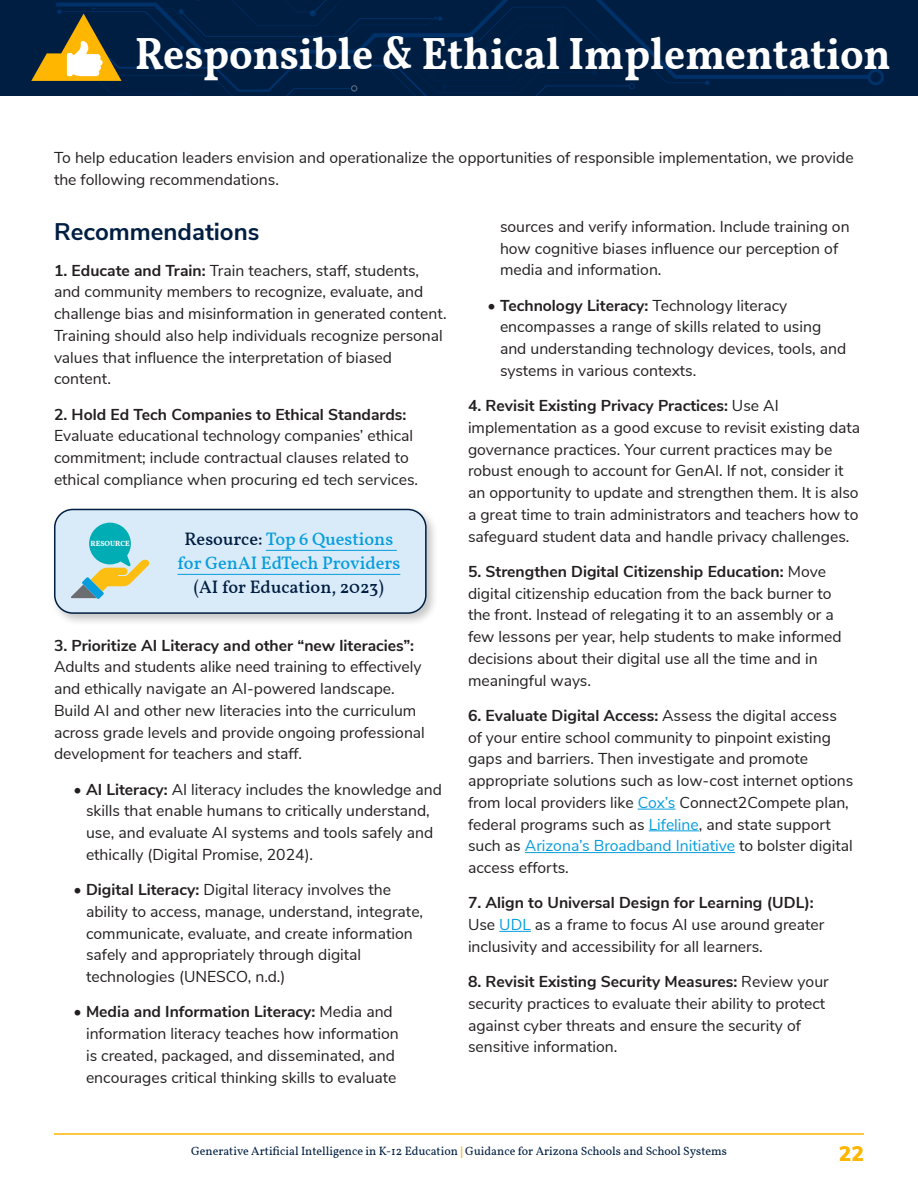
<style>
.page{position:relative;width:918px;height:1188px;background:#fff}
.page>*{position:absolute;margin:0;border:0;box-sizing:border-box;transform-origin:0 0}
.Page_Title{font:700 45px "Vollkorn";color:#fff;scale:.92 1}
.Headline{font:700 24px "Nunito Sans";color:#001e41}
.t1{font:900 21px "Nunito Sans";color:#ffb600}
.SideBox{font:500 18px/24px "Vollkorn";color:#069ddc;text-align:center}
.BodyCopy{font:15.75px/21.8px "Nunito Sans";color:#231f20}
.t2{font:12px "Vollkorn";color:#001e41}
.t3{font:700 7.5px "Vollkorn";color:#fff}
.s1{font-weight:700}
.s2{color:#001e41}
.s3{color:#069ddc}
.s4{font-weight:900;color:#ffb600}
</style>
<div class="page">
<hr style="left:54px;top:1133px;width:810px;height:2px;background:#ffb600">
<hr style="left:638px;top:809px;width:38px;height:1px;background:#069ddc">
<hr style="left:649px;top:830px;width:50px;height:1px;background:#069ddc">
<hr style="left:525px;top:852px;width:210px;height:1px;background:#069ddc">
<hr style="left:499px;top:931px;width:32px;height:1px;background:#069ddc">
<div style="left:51px;top:506px;width:388px;height:120px;background:#231f20;opacity:.25"></div>
<div style="left:55px;top:509px;width:371px;height:104px;background:#d9ebf8;border-radius:18px"></div>
<div style="left:54px;top:509px;width:373px;height:105px;border:2px solid #001e41;border-radius:18px"></div>
<hr style="left:266px;top:550px;width:131px;height:1px;background:#069ddc">
<hr style="left:177px;top:574px;width:223px;height:1px;background:#069ddc">
<div style="left:0;top:0;width:918px;height:95px;background:#001e41"></div>
<svg style="left:31px;top:0;width:853px;height:95px"></svg>
<svg style="left:71px;top:523px;width:78px;height:76px"></svg>
<p class="Page_Title" style="left:135px;top:20px;width:823px">Responsible &amp; Ethical Implementation</p>
<p class="BodyCopy" style="left:54px;top:145px;width:801px">To help education leaders envision and operationalize the opportunities of responsible implementation, we provide the following recommendations.</p>
<p class="Headline" style="left:54px;top:214px;width:207px">Recommendations</p>
<p class="BodyCopy" style="left:54px;top:258px;width:394px"><span class="s1">1. Educate and Train:</span> Train teachers, staff, students, and community members to recognize, evaluate, and challenge bias and misinformation in generated content.<br>Training should also help individuals recognize personal values that influence the interpretation of biased content.</p>
<p class="BodyCopy" style="left:54px;top:402px;width:366px"><span class="s1">2. Hold Ed Tech Companies to Ethical Standards:<br></span>Evaluate educational technology companies’ ethical commitment; include contractual clauses related to ethical compliance when procuring ed tech services.</p>
<p class="t3" style="left:90px;top:538px;width:41px">RESOURCE</p>
<p class="SideBox" style="left:177px;top:525px;width:224px"><span class="s2">Resource:</span> Top 6 Questions for GenAI EdTech Providers <span class="s2">(AI for Education, 2023)</span></p>
<p class="BodyCopy" style="left:54px;top:633px;width:372px"><span class="s1">3. Prioritize AI Literacy and other “new literacies”:<br></span>Adults and students alike need training to effectively and ethically navigate an AI-powered landscape.<br>Build AI and other new literacies into the curriculum across grade levels and provide ongoing professional development for teachers and staff.</p>
<p class="BodyCopy" style="left:86px;top:777px;width:358px;text-indent:-13px"><span class="s1">• AI Literacy:</span> AI literacy includes the knowledge and skills that enable humans to critically understand, use, and evaluate AI systems and tools safely and ethically (Digital Promise, 2024).</p>
<p class="BodyCopy" style="left:86px;top:878px;width:339px;text-indent:-13px"><span class="s1">• Digital Literacy:</span> Digital literacy involves the ability to access, manage, understand, integrate, communicate, evaluate, and create information safely and appropriately through digital technologies (UNESCO, n.d.)</p>
<p class="BodyCopy" style="left:86px;top:1000px;width:314px;text-indent:-13px"><span class="s1">• Media and Information Literacy:</span> Media and information literacy teaches how information is created, packaged, and disseminated, and encourages critical thinking skills to evaluate</p>
<p class="BodyCopy" style="left:500px;top:215px;width:351px">sources and verify information. Include training on how cognitive biases influence our perception of media and information.</p>
<p class="BodyCopy" style="left:500px;top:293px;width:348px;text-indent:-13px"><span class="s1">• Technology Literacy:</span> Technology literacy encompasses a range of skills related to using and understanding technology devices, tools, and systems in various contexts.</p>
<p class="BodyCopy" style="left:468px;top:394px;width:394px"><span class="s1">4. Revisit Existing Privacy Practices:</span> Use AI implementation as a good excuse to revisit existing data governance practices. Your current practices may be robust enough to account for GenAI. If not, consider it an opportunity to update and strengthen them. It is also a great time to train administrators and teachers how to safeguard student data and handle privacy challenges.</p>
<p class="BodyCopy" style="left:468px;top:560px;width:375px"><span class="s1">5. Strengthen Digital Citizenship Education:</span> Move digital citizenship education from the back burner to the front. Instead of relegating it to an assembly or a few lessons per year, help students to make informed decisions about their digital use all the time and in meaningful ways.</p>
<p class="BodyCopy" style="left:468px;top:704px;width:387px"><span class="s1">6. Evaluate Digital Access:</span> Assess the digital access of your entire school community to pinpoint existing gaps and barriers. Then investigate and promote appropriate solutions such as low-cost internet options from local providers like <span class="s3">Cox’s</span> Connect2Compete plan, federal programs such as <span class="s3">Lifeline</span>, and state support such as <span class="s3">Arizona’s Broadband Initiative</span> to bolster digital access efforts.</p>
<p class="BodyCopy" style="left:468px;top:891px;width:358px"><span class="s1">7. Align to Universal Design for Learning (UDL):<br></span>Use <span class="s3">UDL</span> as a frame to focus AI use around greater inclusivity and accessibility for all learners.</p>
<p class="BodyCopy" style="left:468px;top:970px;width:362px"><span class="s1">8. Revisit Existing Security Measures:</span> Review your security practices to evaluate their ability to protect against cyber threats and ensure the security of sensitive information.</p>
<p class="t2" style="left:191px;top:1142px;width:537px">Generative Artificial Intelligence in K-12 Education <span class="s4">|</span> Guidance for Arizona Schools and School Systems</p>
<h3 class="t1" style="left:839px;top:1138px;width:27px">22</h3>
</div>
